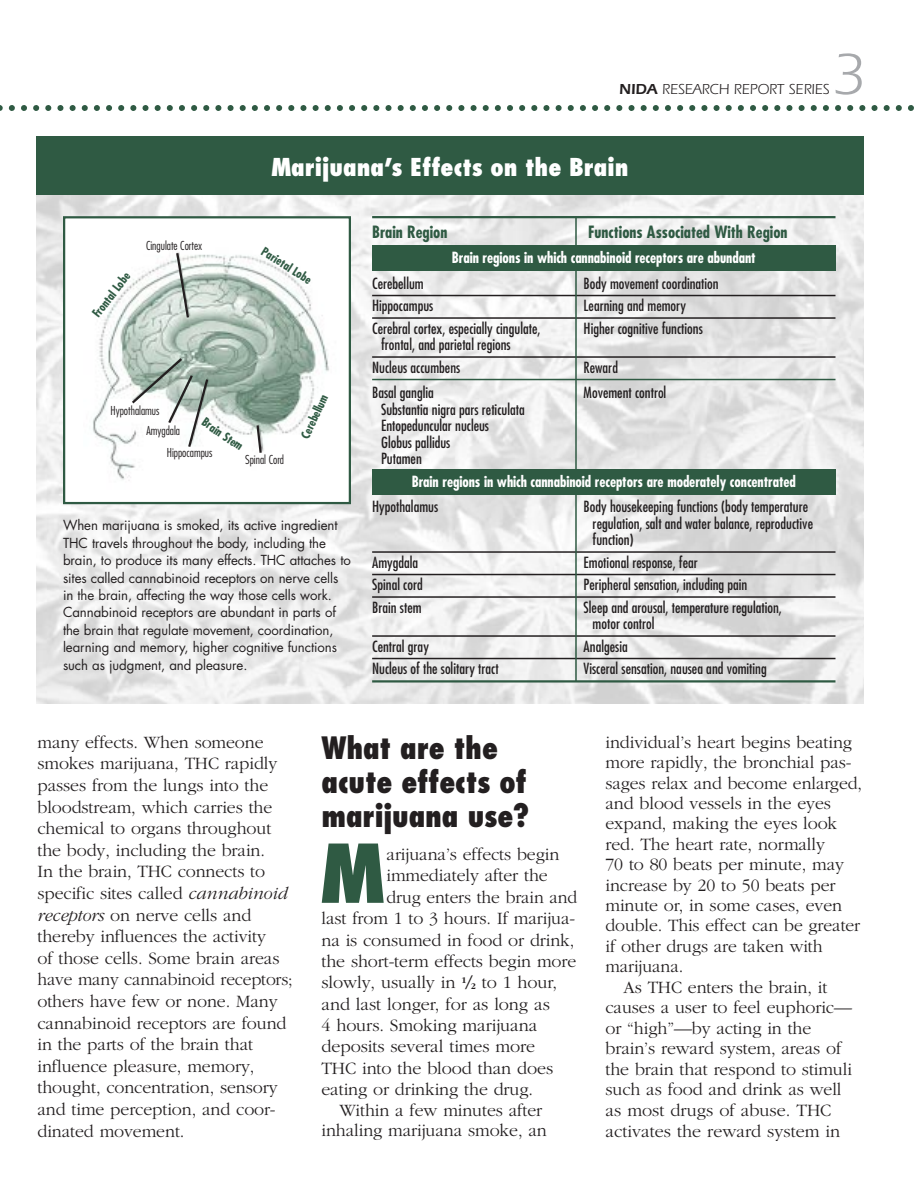
<style>
.page{position:relative;width:918px;height:1188px;background:#fff}
.page>*{position:absolute;margin:0;border:0;box-sizing:border-box;transform-origin:0 0}
.t1{font:800 condensed 78.6px "Futura";color:#2f5a43}
.t2{font:60px "Itc Eras";color:#a7a9ac}
.t3{font:800 condensed 30px/33.9px "Futura";letter-spacing:-.005em;color:#231f20}
.t4{font:800 condensed 24px "Futura";color:#fff}
.t5{font:300 18px/21.6px "Garamond";letter-spacing:-.005em;color:#231f20}
.t6{font:700 condensed 16.5px "Futura";color:#2f5a43}
.t7{font:condensed 15px/16.5px "Futura";color:#231f20}
.t8{font:700 condensed 15px "Futura";letter-spacing:-.005em;color:#fff}
.t9{font:15px "Itc Eras";color:#231f20}
.t10{font:13.5px/17.4px "Futura";letter-spacing:-.005em;color:#231f20}
.t11{font:300 condensed 12px/20.4px "Futura";color:#231f20}
.t12{font:700 condensed 12px "Futura";color:#2f5a43}
.s1{font-weight:600}
.s2{font-style:italic}
.s3{font-weight:700}
.s4{font-weight:700;font-size:9px}
</style>
<div class="page">
<svg style="left:0;top:105px;width:914px;height:6px"></svg>
<img style="left:36px;top:195px;width:828px;height:508px">
<div style="left:36px;top:137px;width:828px;height:58px;background:#2f5a43"></div>
<div style="left:64px;top:217px;width:286px;height:286px;background:#fff"></div>
<img style="left:93px;top:260px;width:236px;height:221px">
<div style="left:63px;top:216px;width:288px;height:288px;border:2px solid #2f5a43"></div>
<svg style="left:129px;top:252px;width:134px;height:203px"></svg>
<div style="left:372px;top:245px;width:463px;height:26px;background:#2f5a43"></div>
<div style="left:372px;top:470px;width:463px;height:25px;background:#2f5a43"></div>
<hr style="left:372px;top:216px;width:464px;height:2px;background:#2f5a43">
<hr style="left:372px;top:295px;width:464px;height:1px;background:#231f20">
<hr style="left:372px;top:317px;width:464px;height:2px;background:#231f20">
<hr style="left:372px;top:356px;width:464px;height:2px;background:#231f20">
<hr style="left:372px;top:379px;width:464px;height:1px;background:#2f5a43">
<hr style="left:372px;top:551px;width:464px;height:2px;background:#231f20">
<hr style="left:372px;top:574px;width:464px;height:1px;background:#231f20">
<hr style="left:372px;top:596px;width:464px;height:2px;background:#231f20">
<hr style="left:372px;top:635px;width:464px;height:2px;background:#231f20">
<hr style="left:372px;top:658px;width:464px;height:1px;background:#231f20">
<hr style="left:372px;top:680px;width:464px;height:3px;background:#2f5a43">
<hr style="left:575px;top:217px;width:2px;height:31px;background:#2f5a43">
<hr style="left:575px;top:269px;width:2px;height:201px;background:#2f5a43">
<hr style="left:575px;top:494px;width:2px;height:187px;background:#2f5a43">
<h2 class="t2" style="left:832px;top:54px;width:35px">3</h2>
<p class="t9" style="left:619px;top:84px;width:212px"><span class="s1">NIDA</span> RESEARCH REPORT SERIES</p>
<p class="t12" style="left:91px;top:312px;width:55px;rotate:-52deg">Frontal Lobe</p>
<p class="t11" style="left:146px;top:236px;width:58px">Cingulate Cortex</p>
<h3 class="t4" style="left:271px;top:157px;width:359px">Marijuana’s Effects on the Brain</h3>
<p class="t12" style="left:265px;top:246px;width:58px;rotate:32deg">Parietal Lobe</p>
<p class="t6" style="left:372px;top:224px;width:77px">Brain Region</p>
<p class="t6" style="left:588px;top:224px;width:201px">Functions Associated With Region</p>
<p class="t8" style="left:452px;top:251px;width:305px">Brain regions in which cannabinoid receptors are abundant</p>
<p class="t7" style="left:372px;top:276px;width:53px">Cerebellum</p>
<p class="t7" style="left:584px;top:276px;width:137px">Body movement coordination</p>
<p class="t7" style="left:372px;top:299px;width:63px">Hippocampus</p>
<p class="t7" style="left:584px;top:299px;width:104px">Learning and memory</p>
<p class="t7" style="left:372px;top:321px;width:170px">Cerebral cortex, especially cingulate,</p>
<p class="t7" style="left:584px;top:321px;width:121px">Higher cognitive functions</p>
<p class="t7" style="left:372px;top:335px;width:140px;line-height:22.5px;text-indent:9px">frontal, and parietal regions<br>Nucleus accumbens</p>
<p class="t7" style="left:584px;top:360px;width:36px">Reward</p>
<p class="t11" style="left:146px;top:401px;width:35px;text-indent:-36px">Hypothalamus<br>Amygdala</p>
<p class="t11" style="left:167px;top:443px;width:47px">Hippocampus</p>
<p class="t12" style="left:206px;top:416px;width:49px;rotate:34deg">Brain Stem</p>
<p class="t11" style="left:245px;top:450px;width:40px">Spinal Cord</p>
<p class="t12" style="left:300px;top:436px;width:49px;rotate:-65deg">Cerebellum</p>
<p class="t10" style="left:63px;top:518px;width:289px">When marijuana is smoked, its active ingredient THC travels throughout the body, including the brain, to produce its many effects. THC attaches to sites called cannabinoid receptors on nerve cells in the brain, affecting the way those cells work.<br>Cannabinoid receptors are abundant in parts of the brain that regulate movement, coordination, learning and memory, higher cognitive functions such as judgment, and pleasure.</p>
<p class="t7" style="left:372px;top:386px;width:63px">Basal ganglia</p>
<p class="t7" style="left:584px;top:386px;width:84px">Movement control</p>
<p class="t7" style="left:381px;top:402px;width:145px">Substantia nigra pars reticulata<br>Entopeduncular nucleus<br>Globus pallidus<br>Putamen</p>
<p class="t8" style="left:412px;top:475px;width:386px">Brain regions in which cannabinoid receptors are moderately concentrated</p>
<p class="t7" style="left:372px;top:500px;width:68px">Hypothalamus</p>
<p class="t7" style="left:593px;top:500px;width:222px;text-indent:-9px">Body housekeeping functions (body temperature regulation, salt and water balance, reproductive function)</p>
<p class="t7" style="left:372px;top:555px;width:48px">Amygdala</p>
<p class="t7" style="left:584px;top:555px;width:116px">Emotional response, fear</p>
<p class="t7" style="left:372px;top:578px;width:52px">Spinal cord</p>
<p class="t7" style="left:584px;top:578px;width:165px">Peripheral sensation, including pain</p>
<p class="t7" style="left:372px;top:600px;width:51px">Brain stem</p>
<p class="t7" style="left:593px;top:600px;width:191px;text-indent:-9px">Sleep and arousal, temperature regulation, motor control</p>
<p class="t7" style="left:372px;top:639px;width:58px">Central gray</p>
<p class="t7" style="left:584px;top:639px;width:46px">Analgesia</p>
<p class="t7" style="left:372px;top:662px;width:128px">Nucleus of the solitary tract</p>
<p class="t7" style="left:584px;top:662px;width:185px">Visceral sensation, nausea and vomiting</p>
<p class="t5" style="left:37px;top:733px;width:257px">many effects. When someone smokes marijuana, THC rapidly passes from the lungs into the bloodstream, which carries the chemical to organs throughout the body, including the brain.<br>In the brain, THC connects to specific sites called <span class="s2">cannabinoid receptors</span> on nerve cells and thereby influences the activity<br>of those cells. Some brain areas have many cannabinoid receptors; others have few or none. Many cannabinoid receptors are found in the parts of the brain that influence pleasure, memory, thought, concentration, sensory and time perception, and coor&shy;dinated movement.</p>
<h3 class="t3" style="left:321px;top:734px;width:209px">What are the acute effects of marijuana use?</h3>
<h1 class="t1" style="left:321px;top:840px;width:66px">M</h1>
<p class="t5" style="left:387px;top:845px;width:174px">arijuana’s effects begin</p>
<p class="t5" style="left:387px;top:866px;width:163px">immediately after the</p>
<p class="t5" style="left:387px;top:888px;width:192px">drug enters the brain and</p>
<p class="t5" style="left:321px;top:909px;width:255px">last from 1 to 3 hours. If marijua-</p>
<p class="t5" style="left:321px;top:930px;width:254px">na is consumed in food or drink,</p>
<p class="t5" style="left:321px;top:952px;width:256px">the short-term effects begin more</p>
<p class="t5" style="left:321px;top:973px;width:237px">slowly, usually in <sup>1</sup><span class="s3">/</span><span class="s4">2</span> to 1 hour,</p>
<p class="t5" style="left:321px;top:995px;width:230px">and last longer, for as long as</p>
<p class="t5" style="left:321px;top:1016px;width:217px">4 hours. Smoking marijuana</p>
<p class="t5" style="left:321px;top:1037px;width:215px">deposits several times more</p>
<p class="t5" style="left:321px;top:1059px;width:233px">THC into the blood than does</p>
<p class="t5" style="left:321px;top:1080px;width:213px">eating or drinking the drug.</p>
<p class="t5" style="left:339px;top:1101px;width:204px">Within a few minutes after</p>
<p class="t5" style="left:321px;top:1121px;width:227px">inhaling marijuana smoke, an</p>
<p class="t5" style="left:606px;top:733px;width:248px">individual’s heart begins beating</p>
<p class="t5" style="left:606px;top:753px;width:248px">more rapidly, the bronchial pas-</p>
<p class="t5" style="left:606px;top:773px;width:258px">sages relax and become enlarged,</p>
<p class="t5" style="left:606px;top:794px;width:227px">and blood vessels in the eyes</p>
<p class="t5" style="left:606px;top:814px;width:233px">expand, making the eyes look</p>
<p class="t5" style="left:606px;top:835px;width:221px">red. The heart rate, normally</p>
<p class="t5" style="left:606px;top:855px;width:240px">70 to 80 beats per minute, may</p>
<p class="t5" style="left:606px;top:875px;width:232px">increase by 20 to 50 beats per</p>
<p class="t5" style="left:606px;top:896px;width:238px">minute or, in some cases, even</p>
<p class="t5" style="left:606px;top:916px;width:256px">double. This effect can be greater</p>
<p class="t5" style="left:606px;top:937px;width:219px">if other drugs are taken with</p>
<p class="t5" style="left:606px;top:957px;width:79px">marijuana.</p>
<p class="t5" style="left:624px;top:978px;width:205px">As THC enters the brain, it</p>
<p class="t5" style="left:606px;top:998px;width:248px">causes a user to feel euphoric—</p>
<p class="t5" style="left:606px;top:1019px;width:207px">or “high”—by acting in the</p>
<p class="t5" style="left:606px;top:1039px;width:237px">brain’s reward system, areas of</p>
<p class="t5" style="left:606px;top:1060px;width:248px">the brain that respond to stimuli</p>
<p class="t5" style="left:606px;top:1080px;width:238px">such as food and drink as well</p>
<p class="t5" style="left:606px;top:1101px;width:227px">as most drugs of abuse. THC</p>
<p class="t5" style="left:606px;top:1121px;width:236px">activates the reward system in</p>
</div>
